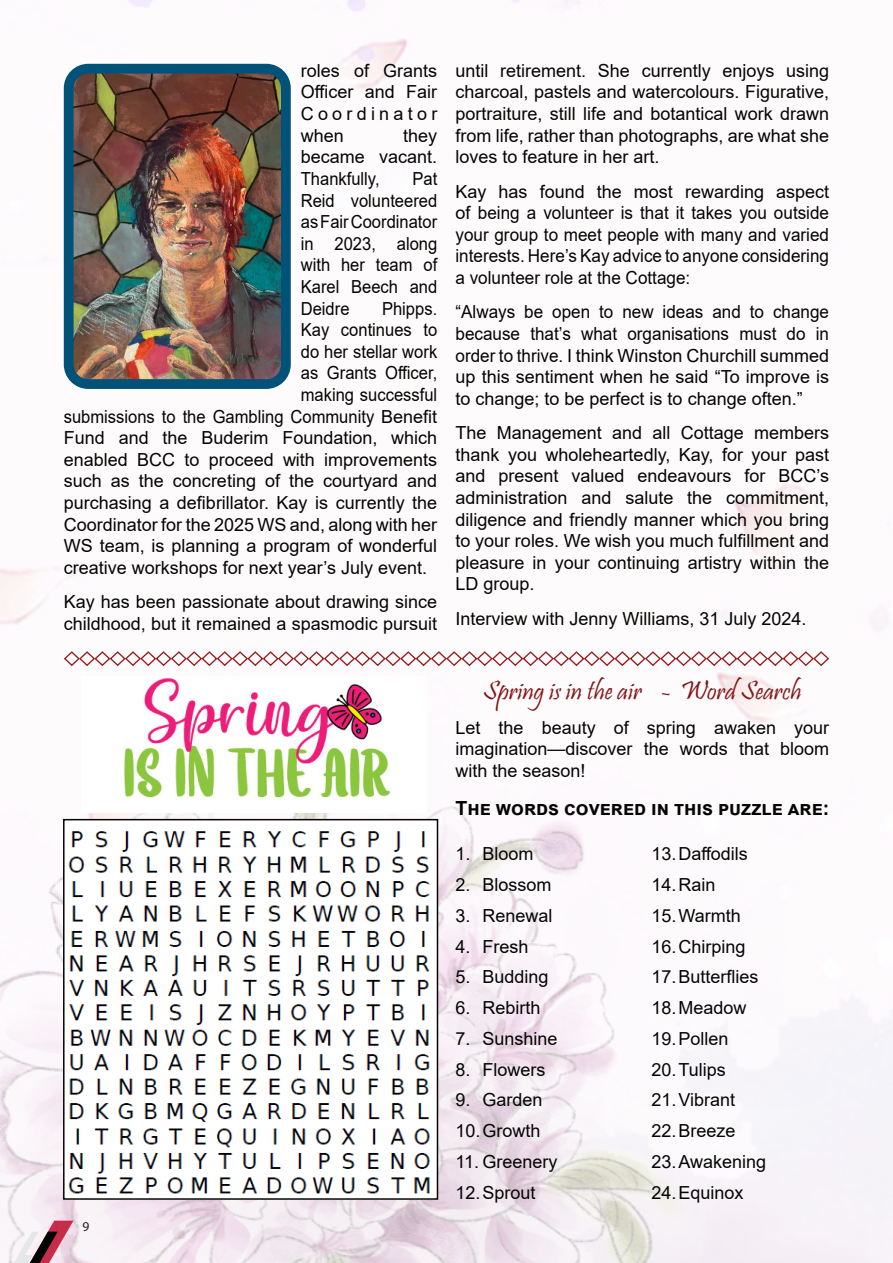
<style>
.page{position:relative;width:893px;height:1263px;background:#fff}
.page>*{position:absolute;margin:0;border:0;box-sizing:border-box;transform-origin:0 0}
.Footnotes_Biege{font:27px "Pristina";color:#821416}
.Footnotes_Biege-2{font:700 19.5px "Arial";color:#040503}
.Footnotes_Biege-3{font:18px/21.6px "Arial";color:#040503;text-align:justify}
.Footnotes_Biege-4{font:18px/21.6px "Arial";color:#040503;text-align:justify;scale:.92 1}
.Footnotes_Biege-5{font:18px/21.6px "Arial";color:#040503;text-align:justify;scale:.95 1}
.t1{font:13.5px "Myriad Pro";color:#231f20}
</style>
<div class="page">
<img style="left:0;top:0;width:893px;height:1263px">
<svg style="left:63px;top:650px;width:767px;height:17px"></svg>
<img style="left:69px;top:69px;width:217px;height:315px">
<div style="left:64px;top:64px;width:227px;height:325px;border:10px solid #005279;border-radius:20px"></div>
<img style="left:81px;top:676px;width:346px;height:136px">
<img style="left:66px;top:822px;width:369px;height:375px">
<div style="left:63px;top:819px;width:375px;height:381px;border:2px solid #040503"></div>
<svg style="left:14px;top:1220px;width:59px;height:43px"></svg>
<p class="Footnotes_Biege-3" style="left:301px;top:60px;width:138px">roles of Grants Officer and Fair Coordinator when</p>
<p class="Footnotes_Biege-3" style="left:301px;top:124px;width:138px;text-indent:102px">they became vacant.<br>Thankfully,</p>
<p class="Footnotes_Biege-4" style="left:301px;top:168px;width:150px;text-indent:112px">Pat Reid volunteered as Fair Coordinator in 2023, along with her team of Karel Beech and Deidre</p>
<p class="Footnotes_Biege-4" style="left:382px;top:297px;width:62px">Phipps.</p>
<p class="Footnotes_Biege-4" style="left:301px;top:319px;width:150px">Kay continues to</p>
<p class="Footnotes_Biege-4" style="left:301px;top:340px;width:150px">do her stellar work</p>
<p class="Footnotes_Biege-4" style="left:301px;top:362px;width:150px">as Grants Officer,</p>
<p class="Footnotes_Biege-4" style="left:301px;top:384px;width:150px">making successful</p>
<p class="Footnotes_Biege-4" style="left:64px;top:405px;width:407px">submissions to the Gambling Community Benefit</p>
<p class="Footnotes_Biege-3" style="left:64px;top:427px;width:375px">Fund and the Buderim Foundation, which</p>
<p class="Footnotes_Biege-3" style="left:64px;top:448px;width:375px">enabled BCC to proceed with improvements</p>
<p class="Footnotes_Biege-3" style="left:64px;top:470px;width:375px">such as the concreting of the courtyard and</p>
<p class="Footnotes_Biege-3" style="left:64px;top:492px;width:375px">purchasing a defibrillator. Kay is currently the</p>
<p class="Footnotes_Biege-3" style="left:64px;top:513px;width:375px">Coordinator for the 2025 WS and, along with her</p>
<p class="Footnotes_Biege-3" style="left:64px;top:535px;width:375px">WS team, is planning a program of wonderful</p>
<p class="Footnotes_Biege-3" style="left:64px;top:556px;width:365px">creative workshops for next year’s July event.</p>
<p class="Footnotes_Biege-3" style="left:64px;top:591px;width:375px">Kay has been passionate about drawing since childhood, but it remained a spasmodic pursuit</p>
<p class="t1" style="left:82px;top:1218px;width:8px">9</p>
<p class="Footnotes_Biege-3" style="left:455px;top:60px;width:375px">until retirement. She currently enjoys using charcoal, pastels and watercolours. Figurative, portraiture, still life and botantical work drawn from life, rather than photographs, are what she loves to feature in her art.</p>
<p class="Footnotes_Biege-3" style="left:455px;top:180px;width:375px">Kay has found the most rewarding aspect of being a volunteer is that it takes you outside your group to meet people with many and varied interests. Here’s Kay advice to anyone considering a volunteer role at the Cottage:</p>
<p class="Footnotes_Biege-5" style="left:455px;top:301px;width:395px">“Always be open to new ideas and to change because that’s what organisations must do in order to thrive. I think Winston Churchill summed up this sentiment when he said “To improve is to change; to be perfect is to change often.”</p>
<p class="Footnotes_Biege-3" style="left:455px;top:422px;width:375px">The Management and all Cottage members thank you wholeheartedly, Kay, for your past and present valued endeavours for BCC’s administration and salute the commitment, diligence and friendly manner which you bring to your roles. We wish you much fulfillment and pleasure in your continuing artistry within the LD group.</p>
<p class="Footnotes_Biege-3" style="left:455px;top:607px;width:353px">Interview with Jenny Williams, 31 July 2024.</p>
<p class="Footnotes_Biege" style="left:483px;top:676px;width:320px">Spring is in the air - Word Search</p>
<p class="Footnotes_Biege-3" style="left:455px;top:716px;width:375px">Let the beauty of spring awaken your imagination—discover the words that bloom with the season!</p>
<p class="Footnotes_Biege-2" style="left:455px;top:794px;width:375px">The words covered in this puzzle are:</p>
<p class="Footnotes_Biege-3" style="left:455px;top:843px;width:80px">1. Bloom</p>
<p class="Footnotes_Biege-3" style="left:455px;top:874px;width:98px">2. Blossom</p>
<p class="Footnotes_Biege-3" style="left:455px;top:905px;width:99px">3. Renewal</p>
<p class="Footnotes_Biege-3" style="left:455px;top:935px;width:75px">4. Fresh</p>
<p class="Footnotes_Biege-3" style="left:455px;top:966px;width:95px">5. Budding</p>
<p class="Footnotes_Biege-3" style="left:455px;top:997px;width:87px">6. Rebirth</p>
<p class="Footnotes_Biege-3" style="left:455px;top:1028px;width:104px">7. Sunshine</p>
<p class="Footnotes_Biege-3" style="left:455px;top:1058px;width:91px">8. Flowers</p>
<p class="Footnotes_Biege-3" style="left:455px;top:1089px;width:89px">9. Garden</p>
<p class="Footnotes_Biege-3" style="left:455px;top:1120px;width:87px">10.Growth</p>
<p class="Footnotes_Biege-3" style="left:455px;top:1151px;width:104px">11. Greenery</p>
<p class="Footnotes_Biege-3" style="left:455px;top:1181px;width:82px">12.Sprout</p>
<p class="Footnotes_Biege-3" style="left:651px;top:843px;width:98px">13.Daffodils</p>
<p class="Footnotes_Biege-3" style="left:651px;top:874px;width:66px">14.Rain</p>
<p class="Footnotes_Biege-3" style="left:651px;top:905px;width:91px">15.Warmth</p>
<p class="Footnotes_Biege-3" style="left:651px;top:935px;width:96px">16.Chirping</p>
<p class="Footnotes_Biege-3" style="left:651px;top:966px;width:109px">17.Butterflies</p>
<p class="Footnotes_Biege-3" style="left:651px;top:997px;width:97px">18.Meadow</p>
<p class="Footnotes_Biege-3" style="left:651px;top:1028px;width:79px">19.Pollen</p>
<p class="Footnotes_Biege-3" style="left:651px;top:1058px;width:76px">20.Tulips</p>
<p class="Footnotes_Biege-3" style="left:651px;top:1089px;width:85px">21.Vibrant</p>
<p class="Footnotes_Biege-3" style="left:651px;top:1120px;width:86px">22.Breeze</p>
<p class="Footnotes_Biege-3" style="left:651px;top:1151px;width:116px">23.Awakening</p>
<p class="Footnotes_Biege-3" style="left:651px;top:1181px;width:94px">24.Equinox</p>
</div>
